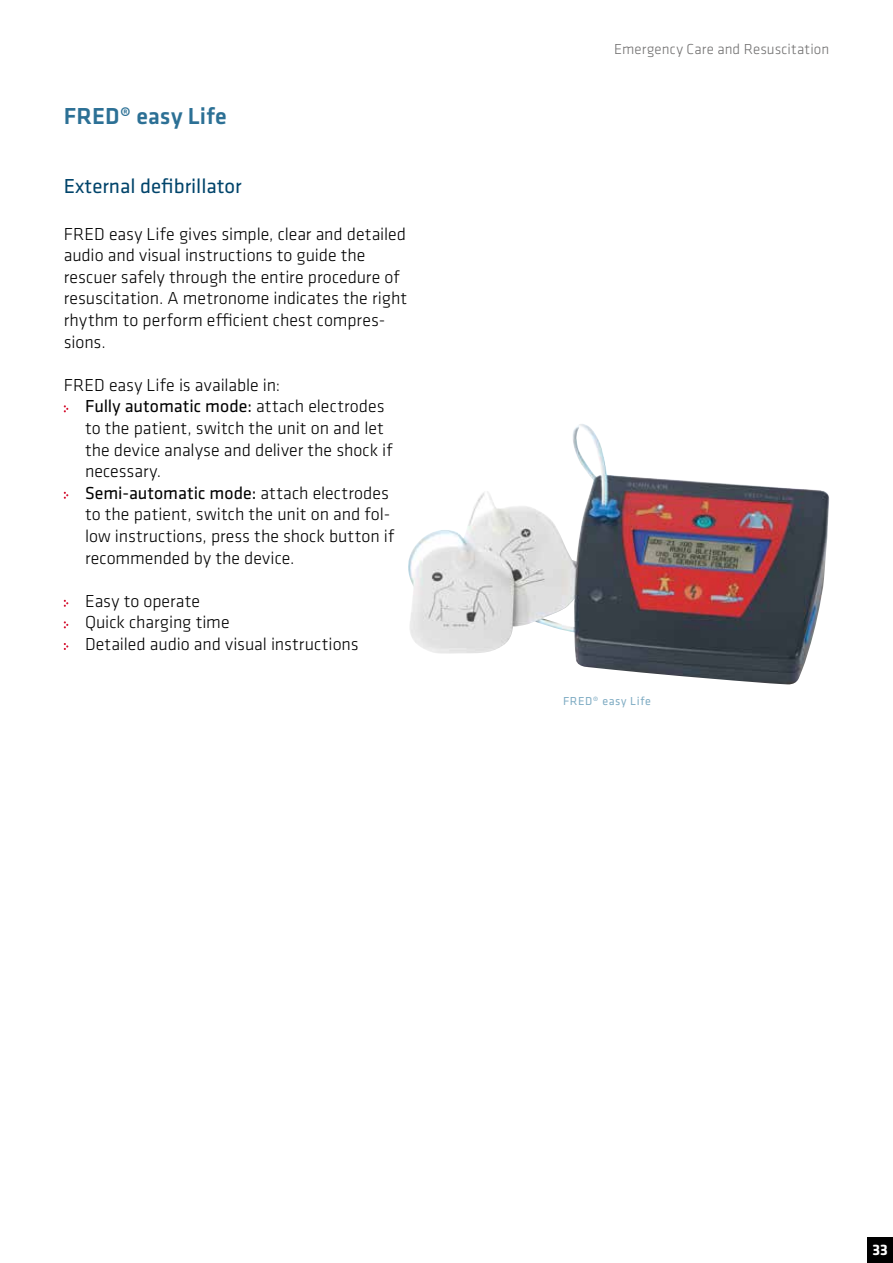
<style>
.page{position:relative;width:893px;height:1263px;background:#fff}
.page>*{position:absolute;margin:0;border:0;box-sizing:border-box;transform-origin:0 0}
.t1{font:500 24px "Klavika";letter-spacing:.005em;color:#2c7095}
.t2{font:21px "Klavika";color:#00446b}
.t3{font:300 18px/21.6px "Klavika";color:#000}
.t4{font:700 15.75px "Klavika";color:#fff}
.t5{font:300 15px "Klavika";letter-spacing:.01em;color:#706f6f}
.t6{font:12px "Klavika";letter-spacing:.05em;color:#81adc4}
.s1{font-weight:400}
</style>
<div class="page">
<img style="left:408px;top:424px;width:421px;height:261px">
<svg style="left:64px;top:405px;width:4px;height:7px"></svg>
<svg style="left:64px;top:492px;width:4px;height:7px"></svg>
<svg style="left:64px;top:600px;width:4px;height:7px"></svg>
<svg style="left:64px;top:621px;width:4px;height:7px"></svg>
<svg style="left:64px;top:643px;width:4px;height:7px"></svg>
<div style="left:867px;top:1237px;width:26px;height:26px;background:#000"></div>
<h1 class="t1" style="left:64px;top:100px;width:164px">FRED® easy Life</h1>
<p class="t2" style="left:64px;top:172px;width:179px">External defibrillator</p>
<p class="t3" style="left:64px;top:223px;width:345px">FRED easy Life gives simple, clear and detailed audio and visual instructions to guide the rescuer safely through the entire procedure of resuscitation. A metronome indicates the right rhythm to perform efficient chest compres&shy;sions.</p>
<p class="t3" style="left:85px;top:374px;width:311px;text-indent:-21px">FRED easy Life is available in:<br><span class="s1">Fully automatic mode:</span> attach electrodes to the patient, switch the unit on and let the device analyse and deliver the shock if necessary.<br><span class="s1">Semi-automatic mode:</span> attach electrodes to the patient, switch the unit on and fol&shy;low instructions, press the shock button if recommended by the device.</p>
<p class="t3" style="left:85px;top:590px;width:275px">Easy to operate<br>Quick charging time<br>Detailed audio and visual instructions</p>
<p class="t5" style="left:614px;top:40px;width:217px">Emergency Care and Resuscitation</p>
<p class="t6" style="left:563px;top:693px;width:89px">FRED® easy Life</p>
<p class="t4" style="left:872px;top:1239px;width:17px">33</p>
</div>
